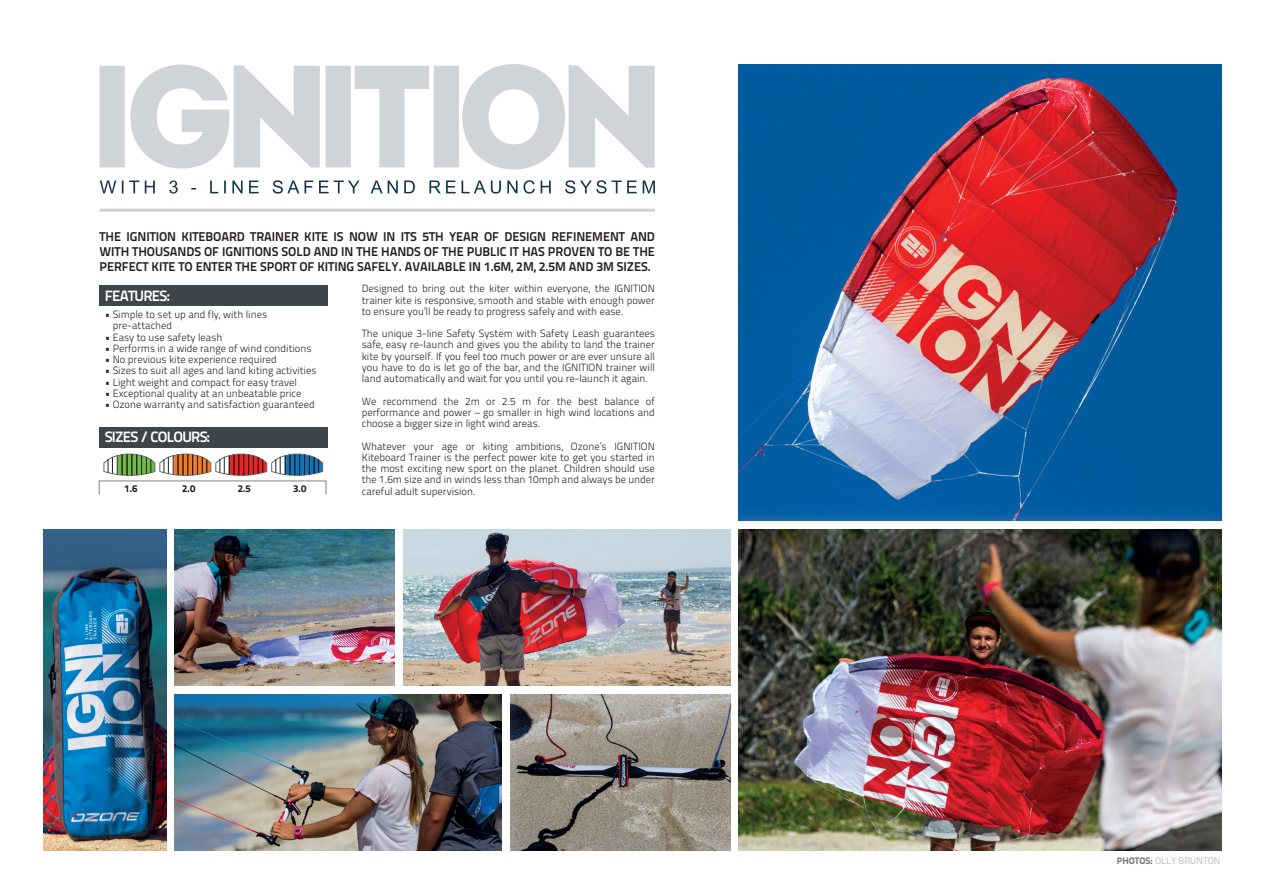
<style>
.page{position:relative;width:1263px;height:893px;background:#fff}
.page>*{position:absolute;margin:0;border:0;box-sizing:border-box;transform-origin:0 0}
.t1{font:15px "Titillium Text 25 L 800 wt";letter-spacing:-.05em;color:#fff}
.t2{font:12.75px/15px "Titillium Text 25 L 800 wt";letter-spacing:-.005em;color:#231f20}
.t3{font:10.5px/11.2px "Titillium Text 25 L 250 wt";color:#231f20;text-align:justify}
.t4{font:10.05px "Titillium Text 25 L 999 wt";color:#231f20}
.t5{font:9.45px "Titillium Text 25 L 400 wt";color:#b2b7bb}
.s1{font-family:"Titillium Text 25 L 999 wt";color:#6c6d70}
</style>
<div class="page">
<div style="left:99px;top:286px;width:229px;height:20px;background:#3d454a"></div>
<div style="left:99px;top:427px;width:229px;height:20px;background:#3d454a"></div>
<hr style="left:100px;top:209px;width:555px;height:3px;background:#d0d4d8">
<img style="left:739px;top:65px;width:482px;height:440px">
<svg style="left:100px;top:64px;width:555px;height:106px;fill:#d0d4d8"></svg>
<svg style="left:100px;top:180px;width:555px;height:14px"></svg>
<svg style="left:104px;top:454px;width:219px;height:21px"></svg>
<img style="left:175px;top:529px;width:204px;height:141px">
<img style="left:526px;top:710px;width:188px;height:140px">
<div style="left:379px;top:505px;width:376px;height:205px;background:#fff;opacity:.35"></div>
<img style="left:404px;top:529px;width:310px;height:157px">
<div style="left:150px;top:670px;width:376px;height:205px;background:#fff;opacity:.35"></div>
<img style="left:175px;top:694px;width:326px;height:156px">
<div style="left:714px;top:505px;width:531px;height:370px;background:#fff;opacity:.35"></div>
<img style="left:739px;top:529px;width:482px;height:321px">
<img style="left:43px;top:529px;width:124px;height:321px">
<p class="t2" style="left:100px;top:228px;width:434px">THE IGNITION KITEBOARD TRAIN ER KITE IS NOW IN ITS 5TH YEAR OF DESIGN</p>
<p class="t2" style="left:551px;top:228px;width:105px">REFINEMENT AND</p>
<p class="t2" style="left:100px;top:243px;width:134px">WITH THOUSANDS OF IGNITION</p>
<p class="t2" style="left:100px;top:243px;width:557px;text-indent:172px">S SOLD AND IN THE HANDS OF THE PUBLIC IT HAS PROVEN TO BE THE<br>PERFECT KITE TO ENTER THE SPORT OF KITING</p>
<p class="t2" style="left:357px;top:258px;width:295px">SAFELY. AVAILABLE IN 1.6M, 2M, 2.5M AND 3M SIZES.</p>
<h1 class="t1" style="left:105px;top:284px;width:39px">FEATURES</h1>
<h1 class="t1" style="left:167px;top:284px;width:5px">:</h1>
<p class="t3" style="left:113px;top:308px;width:156px;text-indent:-8px">• Simple to set up and fly, with lines pre-attached</p>
<p class="t3" style="left:105px;top:331px;width:119px">• Easy to use safety leash</p>
<p class="t3" style="left:105px;top:342px;width:208px">• Performs in a wide range of wind conditions</p>
<p class="t3" style="left:105px;top:353px;width:174px">• No previous kite experience required</p>
<p class="t3" style="left:105px;top:364px;width:213px">• Sizes to suit all ages and land kiting activities</p>
<p class="t3" style="left:105px;top:376px;width:194px">• Light weight and compact for easy travel</p>
<p class="t3" style="left:105px;top:387px;width:198px">• Exceptional quality at an unbeatable price</p>
<p class="t3" style="left:105px;top:398px;width:212px">• Ozone warranty and satisfaction guaranteed</p>
<h1 class="t1" style="left:105px;top:426px;width:107px">SIZES / COLOURS:</h1>
<p class="t4" style="left:124px;top:481px;width:15px">1.6</p>
<p class="t4" style="left:182px;top:481px;width:15px">2.0</p>
<p class="t4" style="left:238px;top:481px;width:15px">2.5</p>
<p class="t4" style="left:293px;top:481px;width:15px">3.0</p>
<p class="t3" style="left:362px;top:282px;width:295px">Designed to bring out the kiter within everyone, the IGNITION trainer kite is responsive, smooth and stable with enough power to ensure you’ll be ready to progress safely and with ease.</p>
<p class="t3" style="left:362px;top:327px;width:295px">The unique 3-line Safety System with Safety Leash guarantees safe, easy re-launch and gives you the ability to land the trainer kite by yourself. If you feel too much power or are ever unsure all you have to do is let go of the bar, and the IGNITION trainer will land automatically and wait for you until you re-launch it again.</p>
<p class="t3" style="left:362px;top:395px;width:295px">We recommend the 2m or 2.5 m for the best balance of performance and power – go smaller in high wind locations and choose a bigger size in light wind areas.</p>
<p class="t3" style="left:362px;top:440px;width:295px">Whatever your age or kiting ambitions, Ozone’s IGNITION Kiteboard Trainer is the perfect power kite to get you started in the most exciting new sport on the planet. Children should use the 1.6m size and in winds less than 10mph and always be under careful adult supervision.</p>
<p class="t5" style="left:1117px;top:853px;width:105px"><span class="s1">PHOTOs:</span> OLLY BRUNTON</p>
</div>
